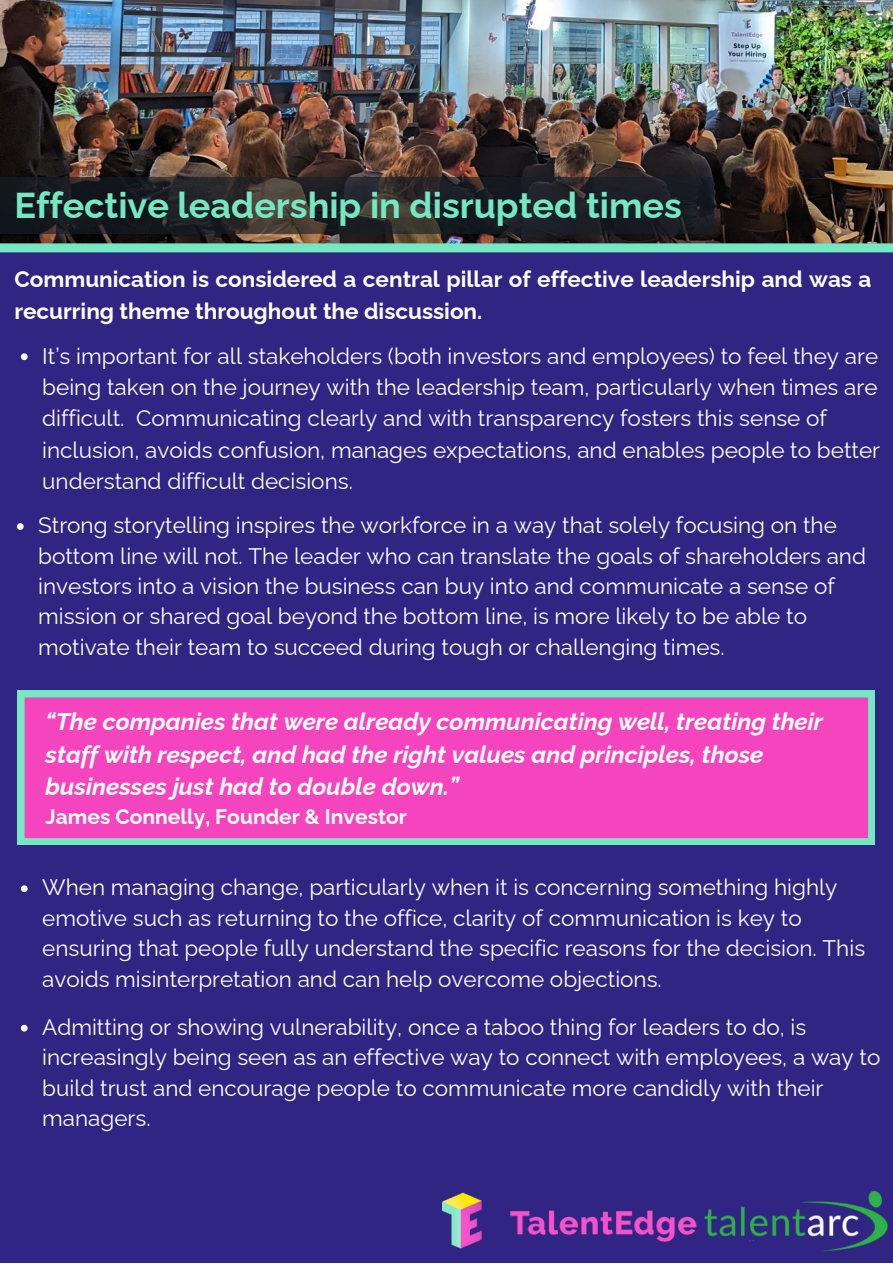
<style>
.page{position:relative;width:893px;height:1264px;background:#fff}
.page>*{position:absolute;margin:0;border:0;box-sizing:border-box;transform-origin:0 0}
.t1{font:700 36px "Raleway";color:#75e7c2}
.t2{font:italic 700 24px/32.5px "Raleway";color:#fff}
.t3{font:22.5px/30.3px "Raleway";color:#fff}
.t4{font:700 22.5px/31.5px "Raleway";color:#fff}
.t5{font:700 21px "Raleway";color:#fff}
</style>
<div class="page">
<div style="left:0;top:0;width:892px;height:1262px;background:#302583"></div>
<img style="left:0;top:0;width:892px;height:243px">
<img style="left:443px;top:1190px;width:445px;height:62px">
<svg style="left:18px;top:690px;width:856px;height:154px;background:#e754be"></svg>
<svg style="left:21px;top:353px;width:7px;height:7px"></svg>
<svg style="left:17px;top:523px;width:7px;height:7px"></svg>
<svg style="left:21px;top:885px;width:7px;height:7px"></svg>
<svg style="left:21px;top:1024px;width:7px;height:7px"></svg>
<div style="left:0;top:178px;width:713px;height:56px;background:#161f28;opacity:.64"></div>
<div style="left:0;top:243px;width:892px;height:9px;background:#75e7c2"></div>
<p class="t1" style="left:14px;top:184px;width:668px">Effective leadership in disrupted times</p>
<p class="t4" style="left:14px;top:263px;width:858px">Communication is considered a central pillar of effective leadership and was a recurring theme throughout the discussion.</p>
<p class="t3" style="left:42px;top:340px;width:839px;line-height:31.5px">It’s important for all stakeholders (both investors and employees) to feel they are being taken on the journey with the leadership team, particularly when times are difficult. Communicating clearly and with transparency fosters this sense of inclusion, avoids confusion, manages expectations, and enables people to better understand difficult decisions.</p>
<p class="t3" style="left:38px;top:510px;width:829px">Strong storytelling inspires the workforce in a way that solely focusing on the bottom line will not. The leader who can translate the goals of shareholders and investors into a vision the business can buy into and communicate a sense of mission or shared goal beyond the bottom line, is more likely to be able to motivate their team to succeed during tough or challenging times.</p>
<p class="t2" style="left:46px;top:705px;width:778px">“The companies that were already communicating well, treating their staff with respect, and had the right values and principles, those businesses just had to double down.”</p>
<p class="t5" style="left:46px;top:804px;width:363px">James Connelly, Founder &amp; Investor</p>
<p class="t3" style="left:42px;top:872px;width:824px">When managing change, particularly when it is concerning something highly emotive such as returning to the office, clarity of communication is key to ensuring that people fully understand the specific reasons for the decision. This avoids misinterpretation and can help overcome objections.</p>
<p class="t3" style="left:42px;top:1011px;width:839px">Admitting or showing vulnerability, once a taboo thing for leaders to do, is increasingly being seen as an effective way to connect with employees, a way to build trust and encourage people to communicate more candidly with their managers.</p>
</div>
